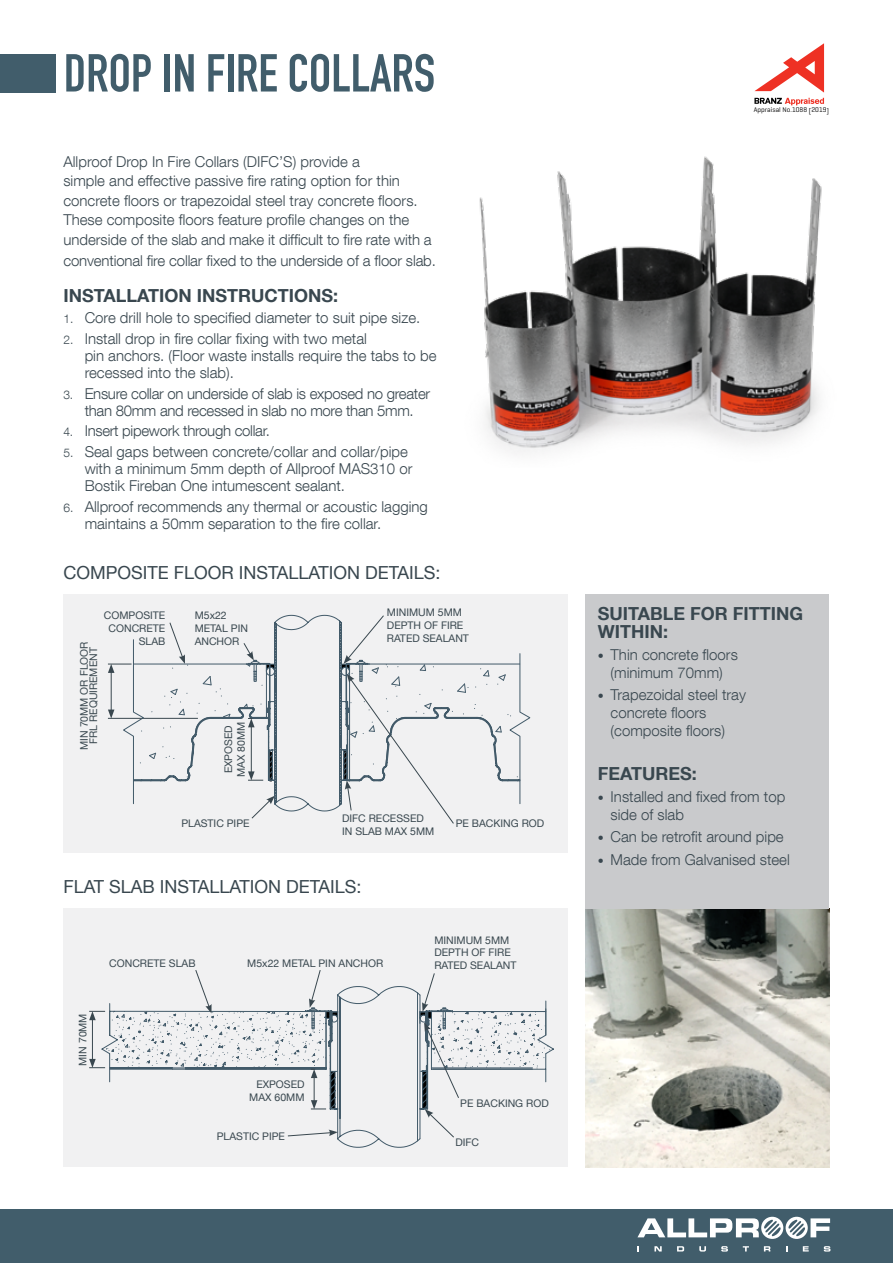
<style>
.page{position:relative;width:893px;height:1263px;background:#fff}
.page>*{position:absolute;margin:0;border:0;box-sizing:border-box;transform-origin:0 0}
.t1{font:700 52.5px "DIN Condensed";color:#415d6b}
.t2{font:18px "Helvetica Neue LT Com";color:#39474f}
.t3{font:700 18px/18px "Helvetica Neue LT Com";color:#39474f}
.t4{font:300 15px/17.2px "Helvetica Neue LT Com";color:#39474f}
.t5{font:300 15px/17.2px "Helvetica Neue LT Com";letter-spacing:-.02em;color:#39474f;text-align:center}
.t6{font:10.5px/12.6px "Helvetica Neue LT Com";color:#39474f}
.t7{font:6.9px "Geogrotesque";letter-spacing:.005em;color:#000}
.s1{font-size:12px}
</style>
<div class="page">
<div style="left:63px;top:908px;width:505px;height:259px;background:#f1f1f2"></div>
<div style="left:63px;top:594px;width:505px;height:259px;background:#f1f1f2"></div>
<div style="left:0;top:54px;width:55px;height:38px;background:#415d6b"></div>
<img style="left:585px;top:908px;width:244px;height:259px">
<div style="left:585px;top:594px;width:244px;height:314px;background:#c9cacc"></div>
<hr style="left:108px;top:718px;width:90px;height:1px;background:#39474f">
<svg style="left:89px;top:970px;width:465px;height:168px"></svg>
<img style="left:479px;top:156px;width:343px;height:298px">
<svg style="left:754px;top:43px;width:70px;height:62px"></svg>
<svg style="left:108px;top:639px;width:48px;height:165px"></svg>
<svg style="left:169px;top:622px;width:20px;height:47px"></svg>
<hr style="left:134px;top:780px;width:31px;height:1px;background:#425a69">
<hr style="left:134px;top:664px;width:132px;height:1px;background:#425a69">
<hr style="left:211px;top:717px;width:30px;height:1px;background:#425a69">
<svg style="left:163px;top:676px;width:67px;height:105px"></svg>
<svg style="left:238px;top:615px;width:293px;height:209px"></svg>
<div style="left:0;top:1209px;width:893px;height:54px;background:#415d6b"></div>
<svg style="left:654px;top:1246px;width:8px;height:5px"></svg>
<svg style="left:677px;top:1246px;width:7px;height:5px"></svg>
<svg style="left:699px;top:1246px;width:7px;height:5px"></svg>
<svg style="left:721px;top:1246px;width:7px;height:5px"></svg>
<svg style="left:743px;top:1246px;width:6px;height:5px"></svg>
<svg style="left:764px;top:1246px;width:6px;height:5px"></svg>
<svg style="left:803px;top:1246px;width:6px;height:5px"></svg>
<svg style="left:824px;top:1246px;width:6px;height:5px"></svg>
<svg style="left:637px;top:1217px;width:193px;height:22px"></svg>
<h1 class="t1" style="left:64px;top:38px;width:373px">DROP IN FIRE COLLARS</h1>
<p class="t4" style="left:63px;top:152px;width:370px;line-height:19.5px">Allproof Drop In Fire Collars (DIFC’S) provide a<br>simple and effective passive fire rating option for thin concrete floors or trapezoidal steel tray concrete floors.<br>These composite floors feature profile changes on the underside of the slab and make it difficult to fire rate with a</p>
<p class="t4" style="left:63px;top:252px;width:374px">conventional fire collar fixed to the underside of a floor slab.</p>
<p class="t3" style="left:63px;top:286px;width:276px">INSTALLATION INSTRUCTIONS:</p>
<p class="t4" style="left:63px;top:309px;width:358px"><span class="s1">1.</span> Core drill hole to specified diameter to suit pipe size.</p>
<p class="t4" style="left:85px;top:329px;width:353px;text-indent:-21px"><span class="s1">2.</span> Install drop in fire collar fixing with two metal<br>pin anchors. (Floor waste installs require the tabs to be recessed into the slab).</p>
<p class="t5" style="left:63px;top:384px;width:368px"><span class="s1">3.</span> Ensure collar on underside of slab is exposed no greater than 80mm and recessed in slab no more than 5mm.</p>
<p class="t5" style="left:63px;top:422px;width:208px"><span class="s1">4.</span> Insert pipework through collar.</p>
<p class="t4" style="left:85px;top:443px;width:329px;text-indent:-21px"><span class="s1">5.</span> Seal gaps between concrete/collar and collar/pipe with a minimum 5mm depth of Allproof MAS310 or<br>Bostik Fireban One intumescent sealant.</p>
<p class="t4" style="left:85px;top:497px;width:345px;text-indent:-21px"><span class="s1">6.</span> Allproof recommends any thermal or acoustic lagging maintains a 50mm separation to the fire collar.</p>
<p class="t2" style="left:63px;top:561px;width:379px">COMPOSITE FLOOR INSTALLATION DETAILS:</p>
<p class="t6" style="left:104px;top:609px;width:63px;text-align:right">COMPOSITE<br>CONCRETE<br>SLAB</p>
<p class="t6" style="left:79px;top:750px;width:110px;line-height:9.6px;text-align:center;rotate:-90deg">MIN 70MM OR FLOOR<br>FRL REQUIREMENT</p>
<p class="t6" style="left:195px;top:609px;width:55px">M5x22<br>METAL PIN<br>ANCHOR</p>
<p class="t6" style="left:222px;top:777px;width:57px;text-align:center;rotate:-90deg">EXPOSED<br>MAX 80MM</p>
<p class="t6" style="left:181px;top:817px;width:70px">PLASTIC PIPE</p>
<p class="t6" style="left:387px;top:606px;width:84px">MINIMUM 5MM<br>DEPTH OF FIRE<br>RATED SEALANT</p>
<p class="t6" style="left:342px;top:812px;width:94px">DIFC RECESSED<br>IN SLAB MAX 5MM</p>
<p class="t6" style="left:456px;top:817px;width:90px">PE BACKING ROD</p>
<p class="t2" style="left:63px;top:875px;width:300px">FLAT SLAB INSTALLATION DETAILS:</p>
<p class="t6" style="left:76px;top:1066px;width:54px;rotate:-90deg">MIN 70MM</p>
<p class="t6" style="left:109px;top:956px;width:88px">CONCRETE SLAB</p>
<p class="t6" style="left:247px;top:956px;width:137px">M5x22 METAL PIN ANCHOR</p>
<p class="t6" style="left:249px;top:1078px;width:57px;text-align:right">EXPOSED<br>MAX 60MM</p>
<p class="t6" style="left:217px;top:1129px;width:70px">PLASTIC PIPE</p>
<p class="t6" style="left:434px;top:933px;width:84px">MINIMUM 5MM<br>DEPTH OF FIRE<br>RATED SEALANT</p>
<p class="t6" style="left:460px;top:1096px;width:90px">PE BACKING ROD</p>
<p class="t6" style="left:455px;top:1136px;width:25px">DIFC</p>
<p class="t7" style="left:754px;top:106px;width:77px">Appraisal No.1088 [2019]</p>
<p class="t3" style="left:598px;top:604px;width:207px">SUITABLE FOR FITTING<br>WITHIN:</p>
<p class="t4" style="left:598px;top:645px;width:142px;line-height:18px;text-align:center"><span class="s1">•</span> Thin concrete floors (minimum 70mm)</p>
<p class="t4" style="left:611px;top:686px;width:137px;line-height:18px;text-indent:-13px"><span class="s1">•</span> Trapezoidal steel tray concrete floors (composite floors)</p>
<p class="t3" style="left:598px;top:764px;width:101px">FEATURES:</p>
<p class="t4" style="left:611px;top:787px;width:176px;line-height:18px;text-indent:-13px"><span class="s1">•</span> Installed and fixed from top side of slab</p>
<p class="t4" style="left:598px;top:828px;width:187px"><span class="s1">•</span> Can be retrofit around pipe</p>
<p class="t4" style="left:598px;top:850px;width:193px"><span class="s1">•</span> Made from Galvanised steel</p>
</div>
